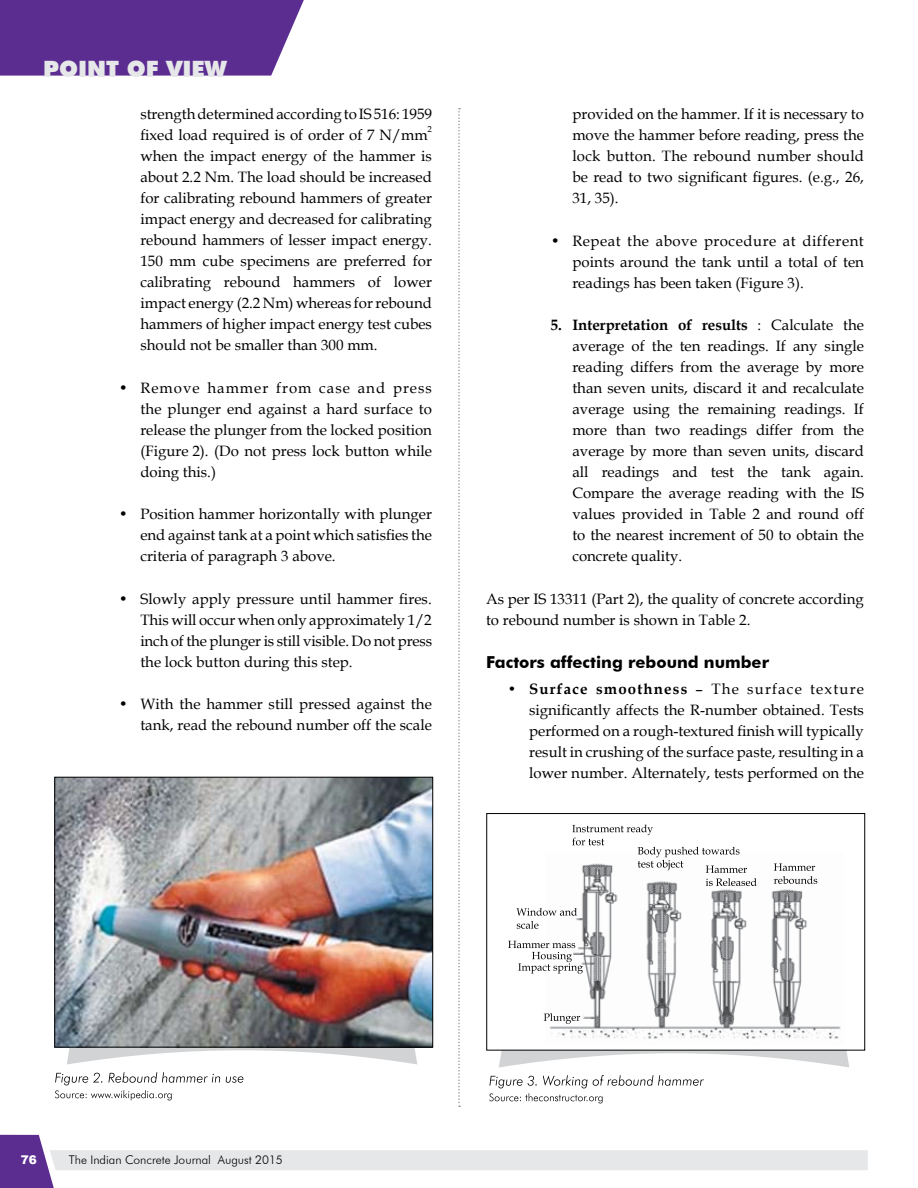
<style>
.page{position:relative;width:918px;height:1188px;background:#fff}
.page>*{position:absolute;margin:0;border:0;box-sizing:border-box;transform-origin:0 0}
.t1{font:900 22.5px "Futura BT";color:#e6e7e8}
.t2{font:700 16.5px "Futura BT";color:#000}
.t3{font:15px/21px "Book Antiqua";color:#000;text-align:justify}
.t4{font:700 15px "Book Antiqua";color:#000}
.t5{font:300 12px "Futura BT";color:#000}
.t6{font:900 12px "Arial";color:#fff}
.t7{font:8.7px "Book Antiqua";color:#000}
.s1{font-weight:700}
</style>
<div class="page">
<svg style="left:0;top:1135px;width:868px;height:53px"></svg>
<div style="left:0;top:0;width:304px;height:76px;background:#5c2d91"></div>
<svg style="left:458px;top:108px;width:2px;height:999px"></svg>
<svg style="left:499px;top:1051px;width:350px;height:16px"></svg>
<div style="left:486px;top:813px;width:379px;height:238px;border:1px solid #000"></div>
<svg style="left:489px;top:1075px;width:215px;height:28px"></svg>
<img style="left:549px;top:863px;width:292px;height:176px">
<svg style="left:516px;top:908px;width:61px;height:21px"></svg>
<svg style="left:544px;top:1013px;width:36px;height:11px"></svg>
<svg style="left:572px;top:825px;width:185px;height:61px"></svg>
<svg style="left:774px;top:863px;width:43px;height:21px"></svg>
<svg style="left:508px;top:941px;width:75px;height:33px"></svg>
<svg style="left:67px;top:1048px;width:350px;height:16px"></svg>
<img style="left:56px;top:779px;width:375px;height:267px">
<div style="left:54px;top:777px;width:379px;height:271px;border:1px solid #000"></div>
<svg style="left:226px;top:1076px;width:17px;height:7px"></svg>
<svg style="left:55px;top:1072px;width:165px;height:28px"></svg>
<h1 class="t1" style="left:43px;top:55px;width:185px">POINT OF VIEW</h1>
<p class="t3" style="left:140px;top:103px;width:293px">strength determined according to IS 516: 1959 fixed load required is of order of 7 N/mm</p>
<p class="t7" style="left:428px;top:123px;width:6px">2</p>
<p class="t3" style="left:140px;top:145px;width:293px">when the impact energy of the hammer is about 2.2 Nm. The load should be increased for calibrating rebound hammers of greater impact energy and decreased for calibrating rebound hammers of lesser impact energy.<br>150 mm cube specimens are preferred for calibrating rebound hammers of lower impact energy (2.2 Nm) whereas for rebound hammers of higher impact energy test cubes should not be smaller than 300 mm.</p>
<p class="t3" style="left:140px;top:377px;width:293px">Remove hammer from case and press the plunger end against a hard surface to release the plunger from the locked position (Figure 2). (Do not press lock button while doing this.)</p>
<p class="t3" style="left:140px;top:503px;width:293px">Position hammer horizontally with plunger end against tank at a point which satisfies the criteria of paragraph 3 above.</p>
<p class="t3" style="left:140px;top:588px;width:293px">Slowly apply pressure until hammer fires.<br>This will occur when only approximately 1/2 inch of the plunger is still visible. Do not press the lock button during this step.</p>
<p class="t3" style="left:140px;top:693px;width:293px">With the hammer still pressed against the tank, read the rebound number off the scale</p>
<p class="t3" style="left:119px;top:377px;width:11px">•</p>
<p class="t3" style="left:119px;top:503px;width:11px">•</p>
<p class="t3" style="left:119px;top:588px;width:11px">•</p>
<p class="t3" style="left:119px;top:693px;width:11px">•</p>
<p class="t3" style="left:572px;top:103px;width:293px">provided on the hammer. If it is necessary to move the hammer before reading, press the lock button. The rebound number should be read to two significant figures. (e.g., 26, 31, 35).</p>
<p class="t3" style="left:572px;top:230px;width:293px">Repeat the above procedure at different points around the tank until a total of ten readings has been taken (Figure 3).</p>
<p class="t3" style="left:572px;top:314px;width:293px"><span class="s1">Interpretation of results</span> : Calculate the average of the ten readings. If any single reading differs from the average by more than seven units, discard it and recalculate average using the remaining readings. If more than two readings differ from the average by more than seven units, discard all readings and test the tank again.<br>Compare the average reading with the IS values provided in Table 2 and round off to the nearest increment of 50 to obtain the concrete quality.</p>
<p class="t3" style="left:486px;top:588px;width:379px">As per IS 13311 (Part 2), the quality of concrete according to rebound number is shown in Table 2.</p>
<p class="t2" style="left:486px;top:652px;width:285px">Factors affecting rebound number</p>
<p class="t3" style="left:529px;top:679px;width:336px"><span class="s1">Surface smoothness</span> – The surface texture significantly affects the R-number obtained. Tests performed on a rough-textured finish will typically result in crushing of the surface paste, resulting in a lower number. Alternately, tests performed on the</p>
<p class="t3" style="left:551px;top:230px;width:11px">•</p>
<p class="t4" style="left:551px;top:315px;width:13px">5.</p>
<p class="t4" style="left:508px;top:679px;width:11px">•</p>
<p class="t6" style="left:21px;top:1151px;width:18px">76</p>
<p class="t5" style="left:69px;top:1152px;width:216px">The Indian Concrete Journal August 2015</p>
</div>
